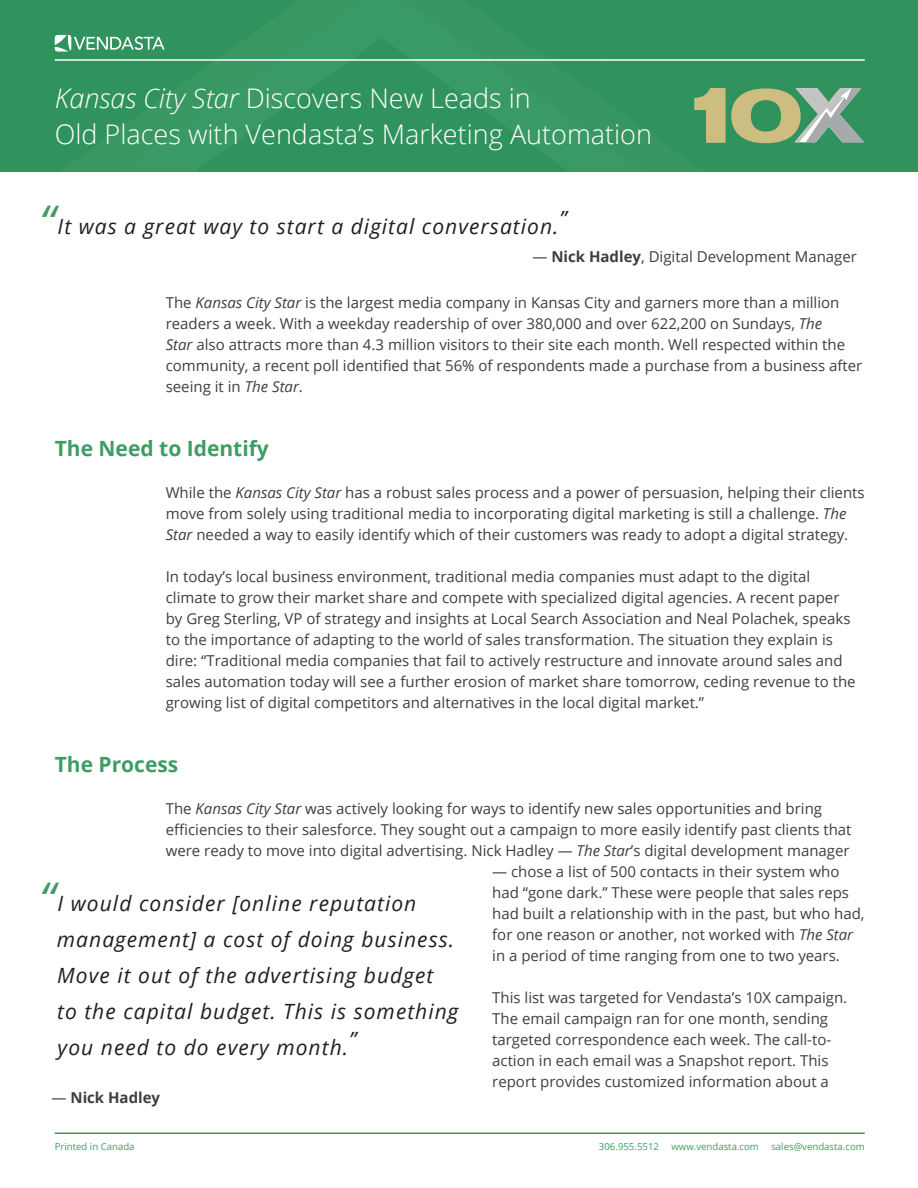
<style>
.page{position:relative;width:918px;height:1188px;background:#fff}
.page>*{position:absolute;margin:0;border:0;box-sizing:border-box;transform-origin:0 0}
.t1{font:300 27px "Open Sans";color:#fff}
.big_indent{font:italic 21px/36px "Open Sans";letter-spacing:.05em;color:#231f20}
.H2_break{font:700 21px "Open Sans";color:#3e9d64}
.big_indent-2{font:15px/21px "Open Sans";color:#3e3e3f}
.big_indent-3{font:700 15px "Open Sans";color:#3e3e3f}
.t2{font:9.6px "Open Sans";color:#3e9d64}
.s1{font-style:italic}
.s2{font-size:45px;color:#3e9d64}
.s3{font-weight:700}
.s4{font-weight:400}
</style>
<div class="page">
<div style="left:299px;top:0;width:59px;height:38px;background:#399761"></div>
<svg style="left:0;top:0;width:299px;height:172px;background:#32945e"></svg>
<div style="left:404px;top:0;width:60px;height:38px;background:#379661"></div>
<div style="left:464px;top:0;width:56px;height:38px;background:#30935e"></div>
<div style="left:520px;top:0;width:398px;height:172px;background:#30935e"></div>
<svg style="left:195px;top:38px;width:374px;height:134px;background:#349560"></svg>
<svg style="left:55px;top:35px;width:110px;height:17px"></svg>
<hr style="left:55px;top:59px;width:810px;height:2px;background:#fff">
<hr style="left:55px;top:1132px;width:810px;height:2px;background:#3e9d64">
<svg style="left:694px;top:88px;width:170px;height:55px;background:#8bac80"></svg>
<p class="t1" style="left:55px;top:80px;width:478px"><span class="s1">Kansas City Star</span> Discovers New Leads in</p>
<p class="t1" style="left:55px;top:116px;width:599px">Old Places with Vendasta’s Marketing Automation</p>
<p class="big_indent" style="left:40px;top:208px;width:529px"><span class="s2">“</span>It was a great way to start a digital conversation.”</p>
<p class="big_indent-2" style="left:533px;top:246px;width:326px">— <span class="s3">Nick Hadley</span>, Digital Development Manager</p>
<p class="big_indent-2" style="left:166px;top:291px;width:698px">The <span class="s1">Kansas City Star</span> is the largest media company in Kansas City and garners more than a million readers a week. With a weekday readership of over 380,000 and over 622,200 on Sundays, <span class="s1">The<br>Star</span> also attracts more than 4.3 million visitors to their site each month. Well respected within the community, a recent poll identified that 56% of respondents made a purchase from a business after seeing it in <span class="s1">The Star</span>.</p>
<p class="H2_break" style="left:55px;top:434px;width:216px">The Need to Identify</p>
<p class="big_indent-2" style="left:166px;top:482px;width:700px">While the <span class="s1">Kansas City Star</span> has a robust sales process and a power of persuasion, helping their clients move from solely using traditional media to incorporating digital marketing is still a challenge. <span class="s1">The<br>Star</span> needed a way to easily identify which of their customers was ready to adopt a digital strategy.</p>
<p class="big_indent-2" style="left:166px;top:566px;width:691px">In today’s local business environment, traditional media companies must adapt to the digital climate to grow their market share and compete with specialized digital agencies. A recent paper by Greg Sterling, VP of strategy and insights at Local Search Association and Neal Polachek, speaks to the importance of adapting to the world of sales transformation. The situation they explain is dire: “Traditional media companies that fail to actively restructure and innovate around sales and sales automation today will see a further erosion of market share tomorrow, ceding revenue to the growing list of digital competitors and alternatives in the local digital market.”</p>
<p class="H2_break" style="left:55px;top:750px;width:125px">The Process</p>
<p class="big_indent-2" style="left:166px;top:798px;width:687px">The <span class="s1">Kansas City Star</span> was actively looking for ways to identify new sales opportunities and bring efficiencies to their salesforce. They sought out a campaign to more easily identify past clients that were ready to move into digital advertising. Nick Hadley — <span class="s1">The Star</span>’s digital development manager</p>
<p class="big_indent-2" style="left:492px;top:861px;width:374px">— chose a list of 500 contacts in their system who had “gone dark.” These were people that sales reps had built a relationship with in the past, but who had, for one reason or another, not worked with <span class="s1">The Star </span>in a period of time ranging from one to two years.</p>
<p class="big_indent-2" style="left:492px;top:987px;width:357px">This list was targeted for Vendasta’s 10X campaign.<br>The email campaign ran for one month, sending targeted correspondence each week. The call-to&shy;action in each email was a Snapshot report. This report provides customized information about a</p>
<p class="big_indent" style="left:57px;top:885px;width:403px;text-indent:-17px"><span class="s2">“</span>I would consider [online reputation management] a cost of doing business.<br>Move it out of the advertising budget<br>to the capital budget. This is something you need to do every month.”</p>
<p class="big_indent-3" style="left:52px;top:1087px;width:110px"><span class="s4">—</span> Nick Hadley</p>
<p class="t2" style="left:55px;top:1140px;width:81px">Printed in Canada</p>
<p class="t2" style="left:599px;top:1140px;width:62px">306.955.5512</p>
<p class="t2" style="left:671px;top:1140px;width:89px">www.vendasta.com</p>
<p class="t2" style="left:771px;top:1140px;width:95px">sales@vendasta.com</p>
</div>
